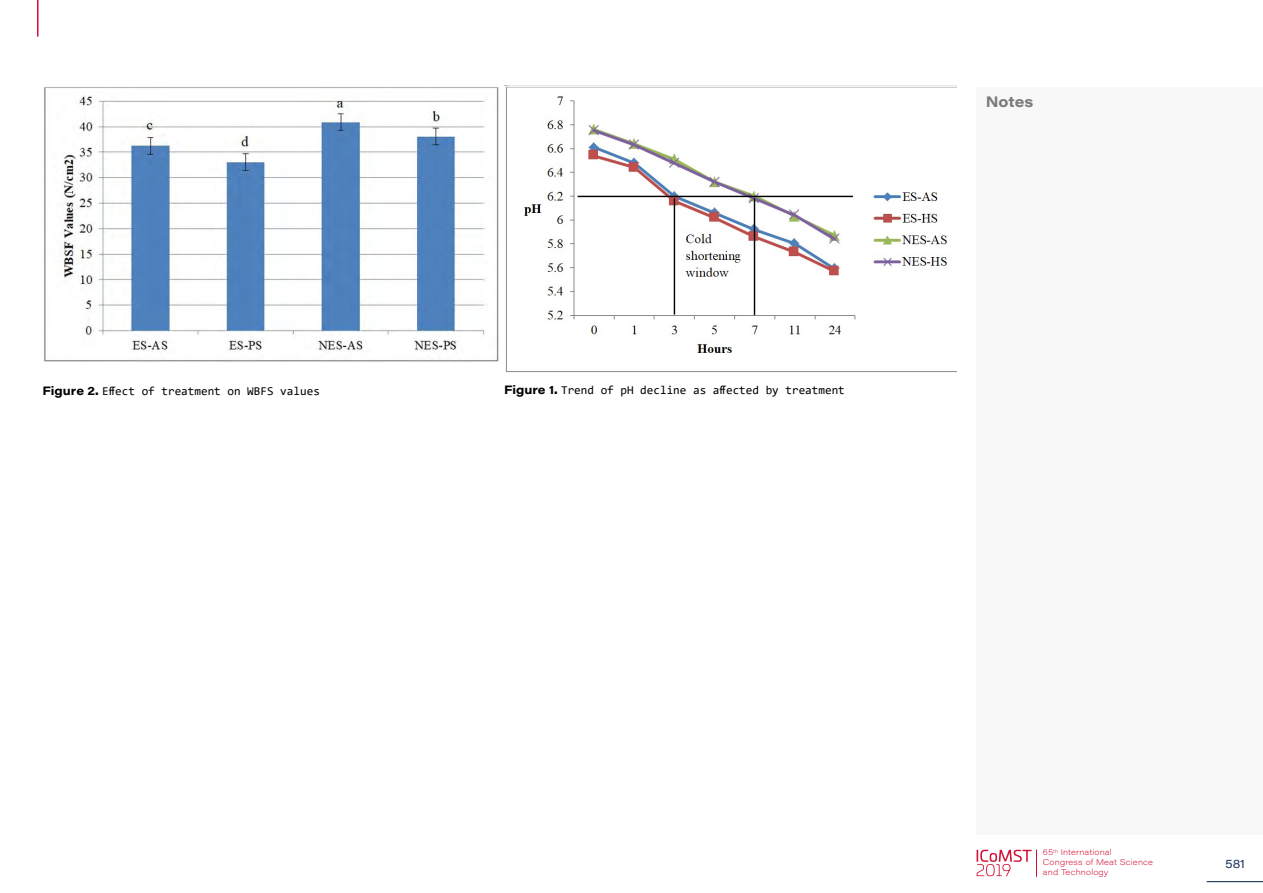
<style>
.page{position:relative;width:1263px;height:893px;background:#fff}
.page>*{position:absolute;margin:0;border:0;box-sizing:border-box;transform-origin:0 0}
.t1{font:700 15px "Acumin Pro Wide";letter-spacing:-.005em;color:#7c7b7b}
.t2{font:12px "Consolas";color:#000}
.t3{font:12px "Acumin Pro Wide";color:#1d3661}
.t4{font:200 8.25px/9.9px "Acumin Pro Wide";letter-spacing:.02em;color:#d21035}
.s1{font-family:"Acumin Pro Wide";font-weight:700}
</style>
<div class="page">
<svg style="left:976px;top:850px;width:61px;height:26px"></svg>
<hr style="left:1206px;top:881px;width:57px;height:1px;background:#1d3661">
<hr style="left:37px;top:0;width:1px;height:37px;background:#d21035">
<div style="left:976px;top:87px;width:287px;height:747px;background:#f8f8f8"></div>
<img style="left:44px;top:87px;width:455px;height:275px">
<img style="left:504px;top:85px;width:453px;height:288px">
<p class="t2" style="left:43px;top:383px;width:279px"><span class="s1">Figure 2.</span> Effect of treatment on WBFS values</p>
<p class="t2" style="left:504px;top:382px;width:342px"><span class="s1">Figure 1.</span> Trend of pH decline as affected by treatment</p>
<p class="t1" style="left:986px;top:91px;width:49px">Notes</p>
<p class="t4" style="left:1043px;top:847px;width:112px">65<sup>th</sup> International<br>Congress of Meat Science and Technology</p>
<p class="t3" style="left:1225px;top:855px;width:21px">581</p>
</div>
